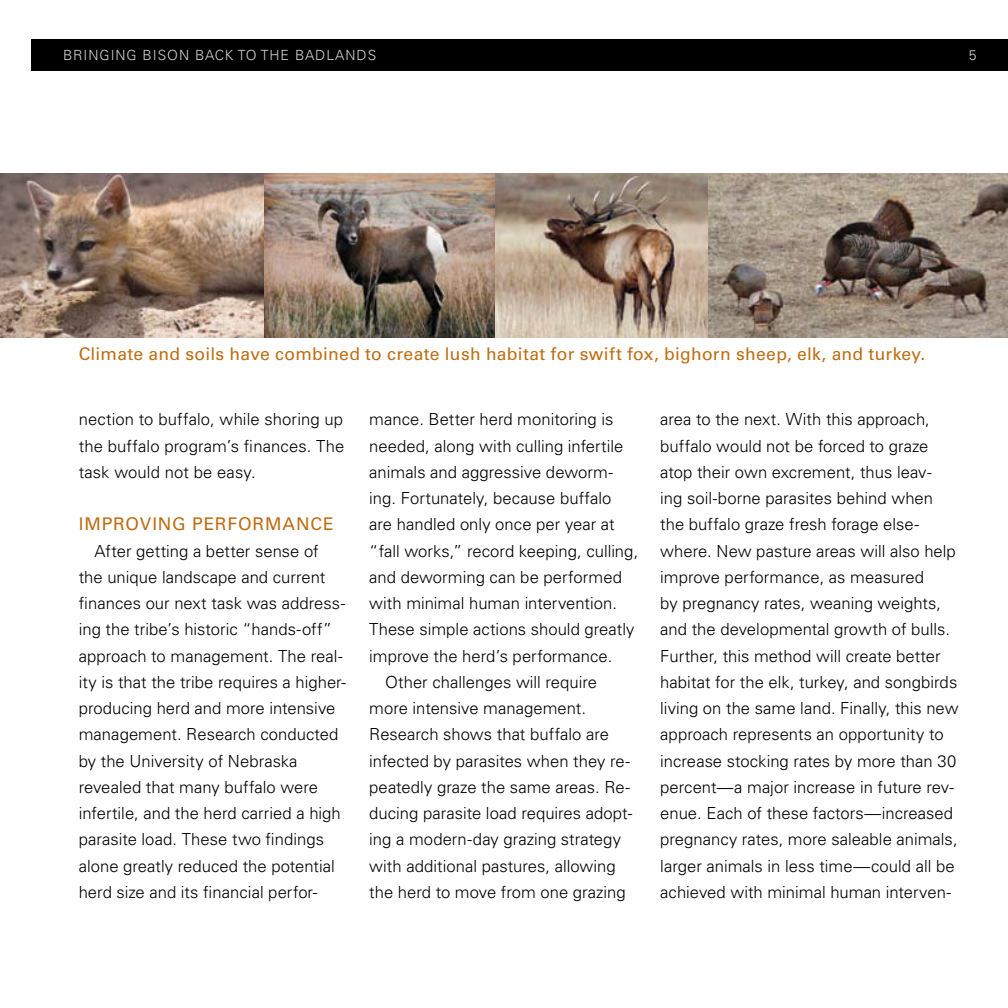
<style>
.page{position:relative;width:1008px;height:1008px;background:#fff}
.page>*{position:absolute;margin:0;border:0;box-sizing:border-box;transform-origin:0 0}
.t1{font:17.5px "Univers";letter-spacing:.02em;color:#bd6e13}
.t2{font:17.5px "Univers";letter-spacing:.045em;color:#bd6e13}
.t3{font:300 16.62px/26.2px "Univers";letter-spacing:.005em;color:#000}
.t4{font:300 14px "Univers";letter-spacing:.07em;color:#d1d3d4}
</style>
<div class="page">
<div style="left:32px;top:39px;width:976px;height:32px;background:#000"></div>
<img style="left:0;top:173px;width:264px;height:164px">
<img style="left:264px;top:173px;width:231px;height:164px">
<img style="left:707px;top:173px;width:301px;height:164px">
<img style="left:495px;top:173px;width:212px;height:164px">
<p class="t4" style="left:63px;top:47px;width:106px">Bringing Bison</p>
<p class="t4" style="left:195px;top:47px;width:181px">Bac k to the Badlan ds</p>
<p class="t4" style="left:969px;top:47px;width:9px">5</p>
<p class="t1" style="left:79px;top:343px;width:848px">Climate and soils have combined to create lush habitat for swift fox, bighorn sheep, elk, and turkey.</p>
<p class="t3" style="left:79px;top:406px;width:267px;text-align:justify">nection to buffalo, while shoring up the buffalo program’s finances. The task would not be easy.</p>
<p class="t2" style="left:79px;top:514px;width:257px">I mproving Performance</p>
<p class="t3" style="left:79px;top:537px;width:269px;text-indent:16px">After getting a better sense of the unique landscape and current finances our next task was address&shy;ing the tribe’s historic “hands-off” approach to management. The real&shy;ity is that the tribe requires a higher&shy;producing herd and more intensive management. Research conducted by the U niversity of Nebraska revealed that many buffalo were infertile, and the herd carried a high parasite load. These two findings alone greatly reduced the potential herd size and its financial perfor-</p>
<p class="t3" style="left:369px;top:406px;width:246px">mance. Better herd monitoring is</p>
<p class="t3" style="left:369px;top:433px;width:256px">needed, along with culling infertile</p>
<p class="t3" style="left:369px;top:459px;width:246px">animals and aggressive deworm-</p>
<p class="t3" style="left:369px;top:485px;width:244px">ing. Fortunately, because buffalo</p>
<p class="t3" style="left:369px;top:511px;width:247px">are handled only once per year at</p>
<p class="t3" style="left:369px;top:538px;width:271px">“fall works,” record keeping, culling,</p>
<p class="t3" style="left:369px;top:564px;width:254px">and deworming can be performed</p>
<p class="t3" style="left:369px;top:590px;width:249px">with minimal human intervention.</p>
<p class="t3" style="left:369px;top:616px;width:267px">These simple actions should greatly</p>
<p class="t3" style="left:369px;top:643px;width:245px">improve the herd’s performance.</p>
<p class="t3" style="left:385px;top:669px;width:214px">Other challenges will require</p>
<p class="t3" style="left:369px;top:695px;width:218px">more intensive management.</p>
<p class="t3" style="left:369px;top:721px;width:241px">Research shows that buffalo are</p>
<p class="t3" style="left:369px;top:748px;width:262px">infected by parasites when they re-</p>
<p class="t3" style="left:369px;top:774px;width:262px">peatedly graze the same areas. Re-</p>
<p class="t3" style="left:369px;top:800px;width:265px">ducing parasite load requires adopt-</p>
<p class="t3" style="left:369px;top:826px;width:253px">ing a modern-day grazing strategy</p>
<p class="t3" style="left:369px;top:853px;width:248px">with additional pastures, allowing</p>
<p class="t3" style="left:369px;top:879px;width:258px">the herd to move from one grazing</p>
<p class="t3" style="left:660px;top:406px;width:300px">area to the next. With this approach, buffalo would not be forced to graze atop their own excrement, thus leav-<br>ing soil-borne parasites behind when the buffalo graze fresh forage else&shy;where. New pasture areas will also help improve performance, as measured<br>by pregnancy rates, weaning weights, and the developmental growth of bulls.<br>Further, this method will create better habitat for the elk, turkey, and songbirds living on the same land. Finally, this new approach represents an opportunity to increase stocking rates by more than 30 percent—a major increase in future rev&shy;enue. Each of these factors—increased pregnancy rates, more saleable animals, larger animals in less time—could all be achieved with minimal human interven-</p>
</div>
